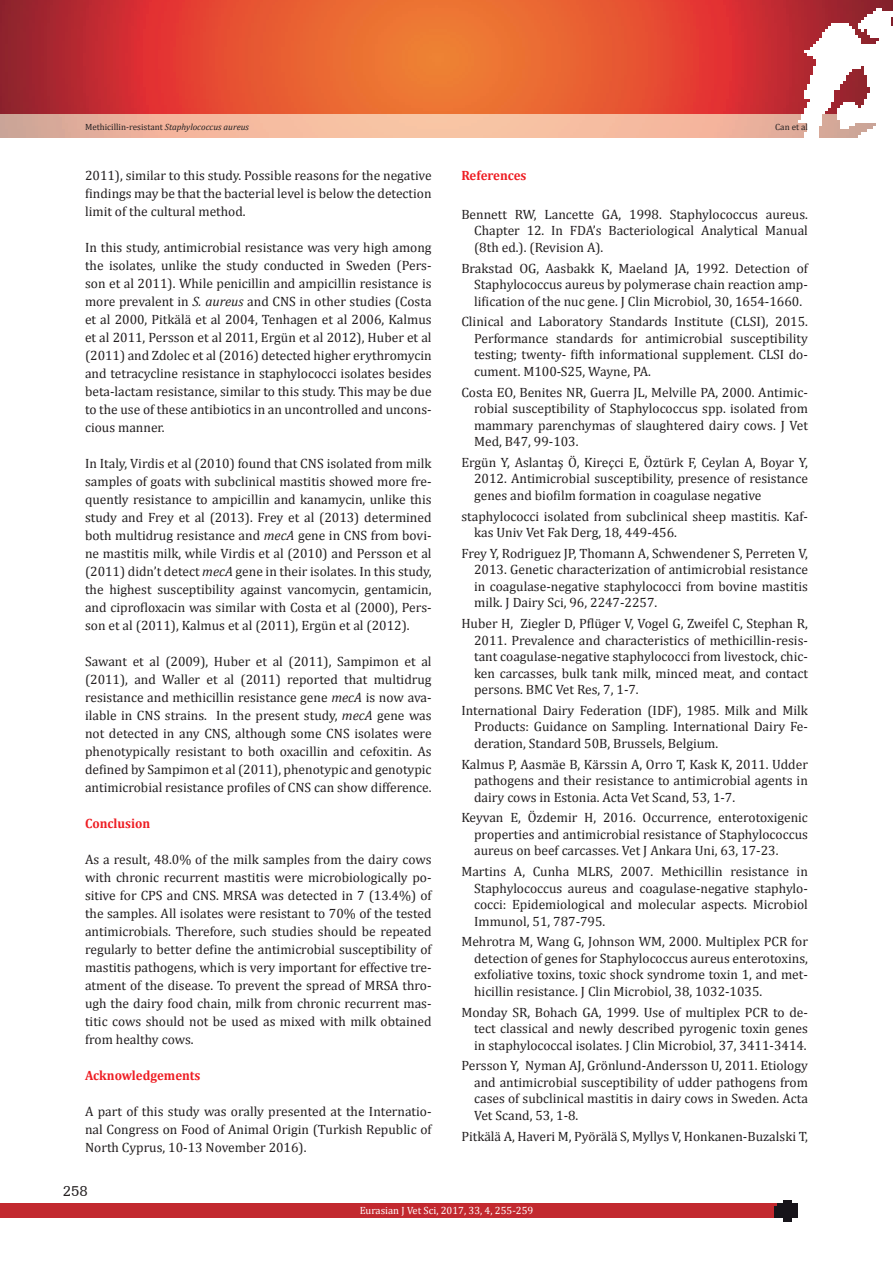
<style>
.page{position:relative;width:893px;height:1263px;background:#fff}
.page>*{position:absolute;margin:0;border:0;box-sizing:border-box;transform-origin:0 0}
.t1{font:15px "Humanist Slabserif 712 BT";color:#231f20}
.t2{font:13.5px/18px "Cambria";color:#231f20;text-align:justify}
.t3{font:700 13.5px "Cambria";color:#ee1d23;scale:.95 1}
.t4{font:10.5px "Cambria";color:#fff}
.t5{font:9px "Cambria";color:#231f20}
.s1{font-style:italic}
</style>
<div class="page">
<img style="left:0;top:0;width:893px;height:1222px">
<p class="t5" style="left:85px;top:121px;width:166px">Methicillin-resistant <span class="s1">Staphylococcus aureus</span></p>
<p class="t5" style="left:775px;top:121px;width:34px">Can et al</p>
<p class="t2" style="left:85px;top:166px;width:348px">2011), similar to this study. Possible reasons for the negative findings may be that the bacterial level is below the detection limit of the cultural method.</p>
<p class="t2" style="left:85px;top:238px;width:348px">In this study, antimicrobial resistance was very high among the isolates, unlike the study conducted in Sweden (Pers&shy;son et al 2011). While penicillin and ampicillin resistance is more prevalent in <span class="s1">S. aureus</span> and CNS in other studies (Costa et al 2000, Pitkälä et al 2004, Tenhagen et al 2006, Kalmus et al 2011, Persson et al 2011, Ergün et al 2012), Huber et al (2011) and Zdolec et al (2016) detected higher erythromycin and tetracycline resistance in staphylococci isolates besides beta-lactam resistance, similar to this study. This may be due to the use of these antibiotics in an uncontrolled and uncons&shy;cious manner.</p>
<p class="t2" style="left:85px;top:454px;width:348px">In Italy, Virdis et al (2010) found that CNS isolated from milk samples of goats with subclinical mastitis showed more fre&shy;quently resistance to ampicillin and kanamycin, unlike this study and Frey et al (2013). Frey et al (2013) determined both multidrug resistance and <span class="s1">mecA</span> gene in CNS from bovi&shy;ne mastitis milk, while Virdis et al (2010) and Persson et al (2011) didn’t detect <span class="s1">mecA</span> gene in their isolates. In this study, the highest susceptibility against vancomycin, gentamicin, and ciprofloxacin was similar with Costa et al (2000), Pers&shy;son et al (2011), Kalmus et al (2011), Ergün et al (2012).</p>
<p class="t2" style="left:85px;top:652px;width:348px">Sawant et al (2009), Huber et al (2011), Sampimon et al (2011), and Waller et al (2011) reported that multidrug resistance and methicillin resistance gene <span class="s1">mecA</span> is now ava&shy;ilable in CNS strains. In the present study, <span class="s1">mecA</span> gene was not detected in any CNS, although some CNS isolates were phenotypically resistant to both oxacillin and cefoxitin. As defined by Sampimon et al (2011), phenotypic and genotypic antimicrobial resistance profiles of CNS can show difference.</p>
<p class="t3" style="left:85px;top:814px;width:70px">Conclusion</p>
<p class="t2" style="left:85px;top:850px;width:348px">As a result, 48.0% of the milk samples from the dairy cows with chronic recurrent mastitis were microbiologically po&shy;sitive for CPS and CNS. MRSA was detected in 7 (13.4%) of the samples. All isolates were resistant to 70% of the tested antimicrobials. Therefore, such studies should be repeated regularly to better define the antimicrobial susceptibility of mastitis pathogens, which is very important for effective tre&shy;atment of the disease. To prevent the spread of MRSA thro&shy;ugh the dairy food chain, milk from chronic recurrent mas&shy;titic cows should not be used as mixed with milk obtained from healthy cows.</p>
<p class="t3" style="left:85px;top:1066px;width:123px">Acknowledgements</p>
<p class="t2" style="left:85px;top:1102px;width:348px">A part of this study was orally presented at the Internatio&shy;nal Congress on Food of Animal Origin (Turkish Republic of North Cyprus, 10-13 November 2016).</p>
<p class="t1" style="left:63px;top:1181px;width:27px">258</p>
<p class="t3" style="left:461px;top:166px;width:70px">References</p>
<p class="t2" style="left:474px;top:206px;width:335px;line-height:16.5px;text-indent:-13px">Bennett RW, Lancette GA, 1998. Staphylococcus aureus.<br>Chapter 12. In FDA’s Bacteriological Analytical Manual (8th ed.). (Revision A).</p>
<p class="t2" style="left:474px;top:260px;width:335px;line-height:16.5px;text-indent:-13px">Brakstad OG, Aasbakk K, Maeland JA, 1992. Detection of Staphylococcus aureus by polymerase chain reaction amp&shy;lification of the nuc gene. J Clin Microbiol, 30, 1654-1660.</p>
<p class="t2" style="left:474px;top:313px;width:335px;line-height:16.5px;text-indent:-13px">Clinical and Laboratory Standards Institute (CLSI), 2015.<br>Performance standards for antimicrobial susceptibility testing; twenty- fifth informational supplement. CLSI do&shy;cument. M100-S25, Wayne, PA.</p>
<p class="t2" style="left:474px;top:384px;width:335px;line-height:16.5px;text-indent:-13px">Costa EO, Benites NR, Guerra JL, Melville PA, 2000. Antimic&shy;robial susceptibility of Staphylococcus spp. isolated from mammary parenchymas of slaughtered dairy cows. J Vet Med, B47, 99-103.</p>
<p class="t2" style="left:474px;top:454px;width:335px;line-height:16.5px;text-indent:-13px">Ergün Y, Aslantaş Ö, Kireçci E, Öztürk F, Ceylan A, Boyar Y, 2012. Antimicrobial susceptibility, presence of resistance genes and biofilm formation in coagulase negative</p>
<p class="t2" style="left:474px;top:508px;width:335px;line-height:16.5px;text-indent:-13px">staphylococci isolated from subclinical sheep mastitis. Kaf&shy;kas Univ Vet Fak Derg, 18, 449-456.</p>
<p class="t2" style="left:474px;top:545px;width:335px;line-height:16.5px;text-indent:-13px">Frey Y, Rodriguez JP, Thomann A, Schwendener S, Perreten V, 2013. Genetic characterization of antimicrobial resistance in coagulase-negative staphylococci from bovine mastitis milk. J Dairy Sci, 96, 2247-2257.</p>
<p class="t2" style="left:474px;top:615px;width:335px;line-height:16.5px;text-indent:-13px">Huber H, Ziegler D, Pflüger V, Vogel G, Zweifel C, Stephan R, 2011. Prevalence and characteristics of methicillin-resis&shy;tant coagulase-negative staphylococci from livestock, chic&shy;ken carcasses, bulk tank milk, minced meat, and contact persons. BMC Vet Res, 7, 1-7.</p>
<p class="t2" style="left:474px;top:702px;width:335px;line-height:16.5px;text-indent:-13px">International Dairy Federation (IDF), 1985. Milk and Milk Products: Guidance on Sampling. International Dairy Fe&shy;deration, Standard 50B, Brussels, Belgium.</p>
<p class="t2" style="left:474px;top:756px;width:335px;line-height:16.5px;text-indent:-13px">Kalmus P, Aasmäe B, Kärssin A, Orro T, Kask K, 2011. Udder pathogens and their resistance to antimicrobial agents in dairy cows in Estonia. Acta Vet Scand, 53, 1-7.</p>
<p class="t2" style="left:474px;top:809px;width:335px;line-height:16.5px;text-indent:-13px">Keyvan E, Özdemir H, 2016. Occurrence, enterotoxigenic properties and antimicrobial resistance of Staphylococcus aureus on beef carcasses. Vet J Ankara Uni, 63, 17-23.</p>
<p class="t2" style="left:474px;top:863px;width:335px;line-height:16.5px;text-indent:-13px">Martins A, Cunha MLRS, 2007. Methicillin resistance in Staphylococcus aureus and coagulase-negative staphylo&shy;cocci: Epidemiological and molecular aspects. Microbiol Immunol, 51, 787-795.</p>
<p class="t2" style="left:474px;top:933px;width:335px;line-height:16.5px;text-indent:-13px">Mehrotra M, Wang G, Johnson WM, 2000. Multiplex PCR for detection of genes for Staphylococcus aureus enterotoxins, exfoliative toxins, toxic shock syndrome toxin 1, and met&shy;hicillin resistance. J Clin Microbiol, 38, 1032-1035.</p>
<p class="t2" style="left:474px;top:1003px;width:335px;line-height:16.5px;text-indent:-13px">Monday SR, Bohach GA, 1999. Use of multiplex PCR to de&shy;tect classical and newly described pyrogenic toxin genes in staphylococcal isolates. J Clin Microbiol, 37, 3411-3414.</p>
<p class="t2" style="left:474px;top:1057px;width:335px;line-height:16.5px;text-indent:-13px">Persson Y, Nyman AJ, Grönlund-Andersson U, 2011. Etiology and antimicrobial susceptibility of udder pathogens from cases of subclinical mastitis in dairy cows in Sweden. Acta Vet Scand, 53, 1-8.</p>
<p class="t2" style="left:461px;top:1127px;width:348px">Pitkälä A, Haveri M, Pyörälä S, Myllys V, Honkanen-Buzalski T,</p>
<p class="t4" style="left:360px;top:1204px;width:175px">Eurasian J Vet Sci, 2017, 33, 4, 255-259</p>
</div>
